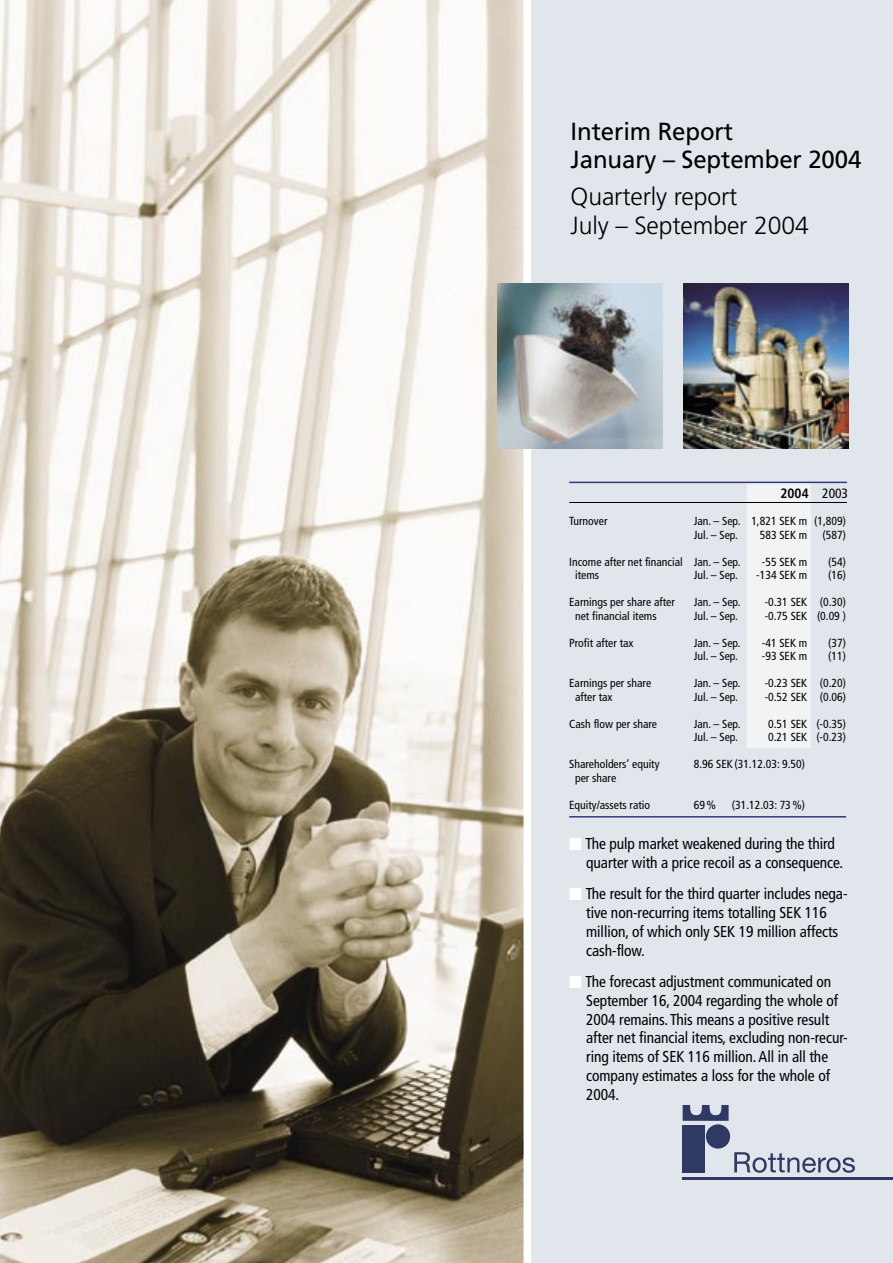
<style>
.page{position:relative;width:893px;height:1263px;background:#fff}
.page>*{position:absolute;margin:0;border:0;box-sizing:border-box;transform-origin:0 0}
.t1{font:24.75px/28.5px "Frutiger";letter-spacing:-.005em;color:#000}
.t2{font:300 24.75px/28.5px "Frutiger";letter-spacing:-.005em;color:#000}
.t3{font:condensed 15.75px/18.8px "Frutiger";letter-spacing:-.005em;color:#000}
.t4{font:700 condensed 13.5px "Frutiger";color:#000}
.notbröd{font:condensed 11.7px "Frutiger";color:#000}
.s1{font-weight:400}
.s2{color:#fff}
</style>
<div class="page">
<img style="left:0;top:0;width:523px;height:1263px">
<div style="left:531px;top:0;width:362px;height:1263px;background:#e1e6ec"></div>
<div style="left:683px;top:1125px;width:22px;height:47px;background:#2f3963"></div>
<div style="left:706px;top:1124px;width:24px;height:24px;background:#2f3963;border-radius:50%"></div>
<svg style="left:683px;top:1105px;width:46px;height:16px"></svg>
<hr style="left:682px;top:1178px;width:211px;height:2px;background:#2f3963">
<svg style="left:734px;top:1152px;width:121px;height:21px"></svg>
<img style="left:684px;top:283px;width:164px;height:165px">
<div style="left:747px;top:483px;width:64px;height:264px;background:#f1f3f5"></div>
<hr style="left:569px;top:482px;width:278px;height:1px;background:#313a7b">
<hr style="left:569px;top:502px;width:278px;height:1px;background:#000">
<hr style="left:569px;top:816px;width:277px;height:1px;background:#313a7b">
<img style="left:497px;top:283px;width:165px;height:165px">
<p class="t1" style="left:571px;top:116px;width:292px">Interim Report<br>January – September 2004</p>
<p class="t2" style="left:571px;top:183px;width:240px">Quarterly report<br>July – September 2004</p>
<p class="t4" style="left:781px;top:485px;width:69px">2004 <span class="s1">2003</span></p>
<p class="notbröd" style="left:569px;top:514px;width:40px">Turnover</p>
<p class="notbröd" style="left:694px;top:514px;width:154px">Jan. – Sep. 1,821 SEK m (1,809)</p>
<p class="notbröd" style="left:694px;top:528px;width:46px">Jul. – Sep.</p>
<p class="notbröd" style="left:760px;top:528px;width:49px">583 SEK m</p>
<p class="notbröd" style="left:823px;top:528px;width:25px">(587)</p>
<p class="notbröd" style="left:569px;top:555px;width:173px">Income after net financial Jan. – Sep.</p>
<p class="notbröd" style="left:762px;top:555px;width:47px">-55 SEK m</p>
<p class="notbröd" style="left:828px;top:555px;width:19px">(54)</p>
<p class="notbröd" style="left:575px;top:568px;width:26px">items</p>
<p class="notbröd" style="left:694px;top:568px;width:46px">Jul. – Sep.</p>
<p class="notbröd" style="left:756px;top:568px;width:53px">-134 SEK m</p>
<p class="notbröd" style="left:828px;top:568px;width:19px">(16)</p>
<p class="notbröd" style="left:569px;top:595px;width:107px">Earnings per share after</p>
<p class="notbröd" style="left:694px;top:595px;width:48px">Jan. – Sep.</p>
<p class="notbröd" style="left:765px;top:595px;width:83px">-0.31 SEK (0.30)</p>
<p class="notbröd" style="left:575px;top:609px;width:83px">net financial items</p>
<p class="notbröd" style="left:694px;top:609px;width:46px">Jul. – Sep.</p>
<p class="notbröd" style="left:765px;top:609px;width:83px">-0.75 SEK (0.09 )</p>
<p class="notbröd" style="left:569px;top:636px;width:66px">Profit after tax</p>
<p class="notbröd" style="left:694px;top:636px;width:48px">Jan. – Sep.</p>
<p class="notbröd" style="left:762px;top:636px;width:47px">-41 SEK m</p>
<p class="notbröd" style="left:828px;top:636px;width:19px">(37)</p>
<p class="notbröd" style="left:694px;top:649px;width:46px">Jul. – Sep.</p>
<p class="notbröd" style="left:762px;top:649px;width:47px">-93 SEK m</p>
<p class="notbröd" style="left:828px;top:649px;width:19px">(11)</p>
<p class="notbröd" style="left:569px;top:676px;width:84px">Earnings per share</p>
<p class="notbröd" style="left:694px;top:676px;width:48px">Jan. – Sep.</p>
<p class="notbröd" style="left:765px;top:676px;width:83px">-0.23 SEK (0.20)</p>
<p class="notbröd" style="left:575px;top:690px;width:39px">after tax</p>
<p class="notbröd" style="left:694px;top:690px;width:46px">Jul. – Sep.</p>
<p class="notbröd" style="left:765px;top:690px;width:83px">-0.52 SEK (0.06)</p>
<p class="notbröd" style="left:569px;top:717px;width:89px">Cash flow per share</p>
<p class="notbröd" style="left:694px;top:717px;width:48px">Jan. – Sep.</p>
<p class="notbröd" style="left:768px;top:717px;width:79px">0.51 SEK (-0.35)</p>
<p class="notbröd" style="left:694px;top:730px;width:46px">Jul. – Sep.</p>
<p class="notbröd" style="left:768px;top:730px;width:79px">0.21 SEK (-0.23)</p>
<p class="notbröd" style="left:569px;top:757px;width:92px">Shareholders’ equity</p>
<p class="notbröd" style="left:694px;top:757px;width:113px">8.96 SEK (31.12.03: 9.50)</p>
<p class="notbröd" style="left:575px;top:771px;width:43px">per share</p>
<p class="notbröd" style="left:569px;top:798px;width:82px">Equity/assets ratio</p>
<p class="notbröd" style="left:694px;top:798px;width:24px">69 %</p>
<p class="notbröd" style="left:732px;top:798px;width:75px">(31.12.03: 73 %)</p>
<p class="t3" style="left:586px;top:834px;width:258px;text-indent:-17px"><span class="s2">■</span> The pulp market weakened during the third quarter with a price recoil as a consequence.</p>
<p class="t3" style="left:586px;top:884px;width:263px;text-indent:-17px"><span class="s2">■</span> The result for the third quarter includes nega&shy;tive non-recurring items totalling SEK 116 million, of which only SEK 19 million affects cash-flow.</p>
<p class="t3" style="left:586px;top:972px;width:263px;text-indent:-17px"><span class="s2">■</span> The forecast adjustment communicated on September 16, 2004 regarding the whole of 2004 remains. This means a positive result after net financial items, excluding non-recur&shy;ring items of SEK 116 million. All in all the company estimates a loss for the whole of 2004.</p>
</div>
